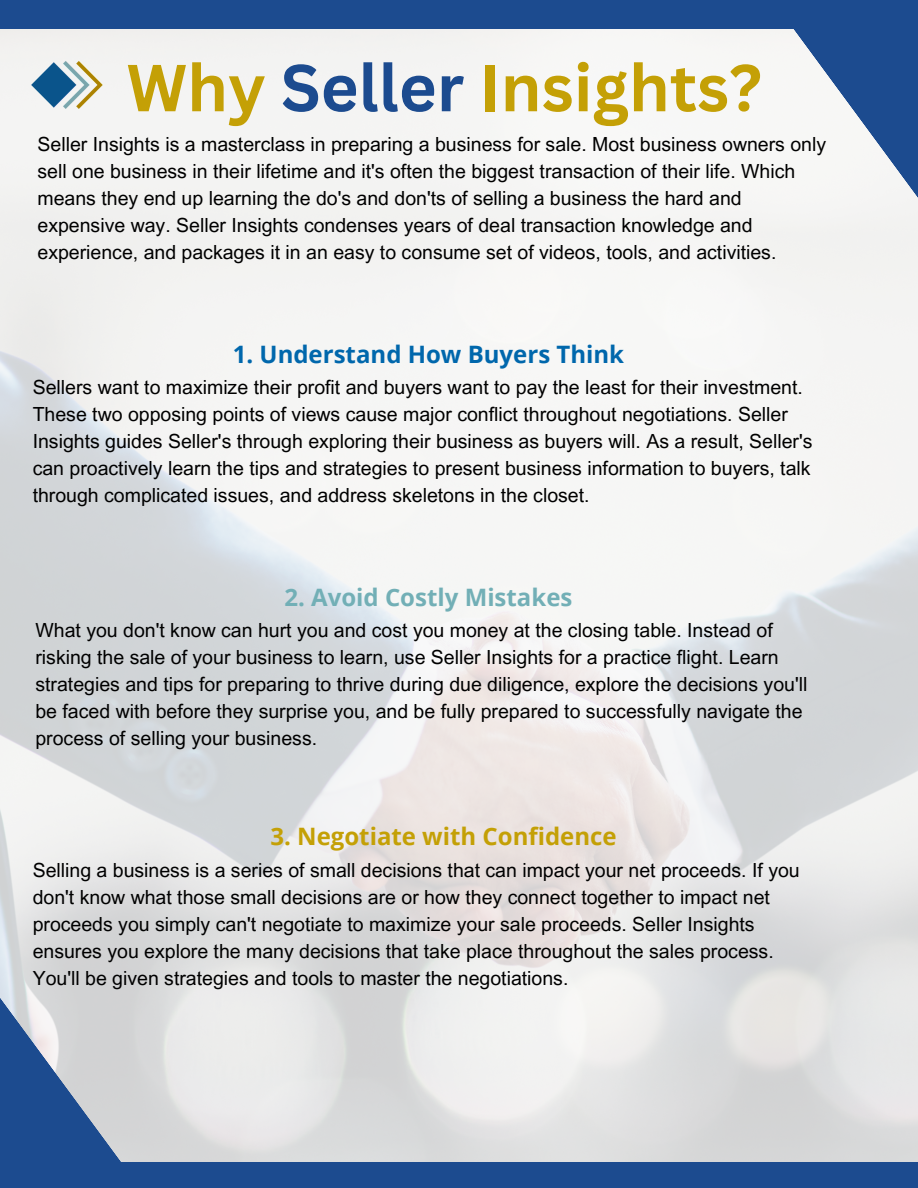
<style>
.page{position:relative;width:918px;height:1188px;background:#fff}
.page>*{position:absolute;margin:0;border:0;box-sizing:border-box;transform-origin:0 0}
.t1{font:700 64.95px "Canva Sans";color:#c4a006}
.t2{font:700 24px "Open Sans";color:#0067ac}
.t3{font:700 24px "Open Sans";color:#c4a006}
.t4{font:700 24px "Open Sans";color:#72afb6}
.t5{font:19.5px/27px "Arial MT Pro";color:#000}
.s1{color:#1c4b8f}
</style>
<div class="page">
<div style="left:0;top:0;width:918px;height:29px;background:#1c4b8f"></div>
<svg style="left:598px;top:29px;width:320px;height:434px;fill:#f6f6f5"></svg>
<img style="left:24px;top:53px;width:87px;height:67px">
<svg style="left:0;top:699px;width:295px;height:489px;fill:#d6d8d9"></svg>
<div style="left:78px;top:1162px;width:840px;height:26px;background:#1c4b8f"></div>
<p class="t1" style="left:127px;top:42px;width:637px">Why <span class="s1">Seller</span> Insights?</p>
<p class="t5" style="left:38px;top:133px;width:790px">Seller Insights is a masterclass in preparing a business for sale. Most business owners only sell one business in their lifetime and it's often the biggest transaction of their life. Which means they end up learning the do's and don'ts of selling a business the hard and expensive way. Seller Insights condenses years of deal transaction knowledge and experience, and packages it in an easy to consume set of videos, tools, and activities.</p>
<p class="t2" style="left:233px;top:337px;width:393px">1. Understand How Buyers Think</p>
<p class="t5" style="left:33px;top:377px;width:781px">Sellers want to maximize their profit and buyers want to pay the least for their investment.<br>These two opposing points of views cause major conflict throughout negotiations. Seller Insights guides Seller's through exploring their business as buyers will. As a result, Seller's can proactively learn the tips and strategies to present business information to buyers, talk through complicated issues, and address skeletons in the closet.</p>
<p class="t4" style="left:284px;top:580px;width:290px">2. Avoid Costly Mistakes</p>
<p class="t5" style="left:35px;top:620px;width:773px">What you don't know can hurt you and cost you money at the closing table. Instead of risking the sale of your business to learn, use Seller Insights for a practice flight. Learn strategies and tips for preparing to thrive during due diligence, explore the decisions you'll be faced with before they surprise you, and be fully prepared to successfully navigate the process of selling your business.</p>
<p class="t3" style="left:270px;top:819px;width:348px">3. Negotiate with Confidence</p>
<p class="t5" style="left:33px;top:859px;width:769px">Selling a business is a series of small decisions that can impact your net proceeds. If you don't know what those small decisions are or how they connect together to impact net proceeds you simply can't negotiate to maximize your sale proceeds. Seller Insights ensures you explore the many decisions that take place throughout the sales process.<br>You'll be given strategies and tools to master the negotiations.</p>
</div>
